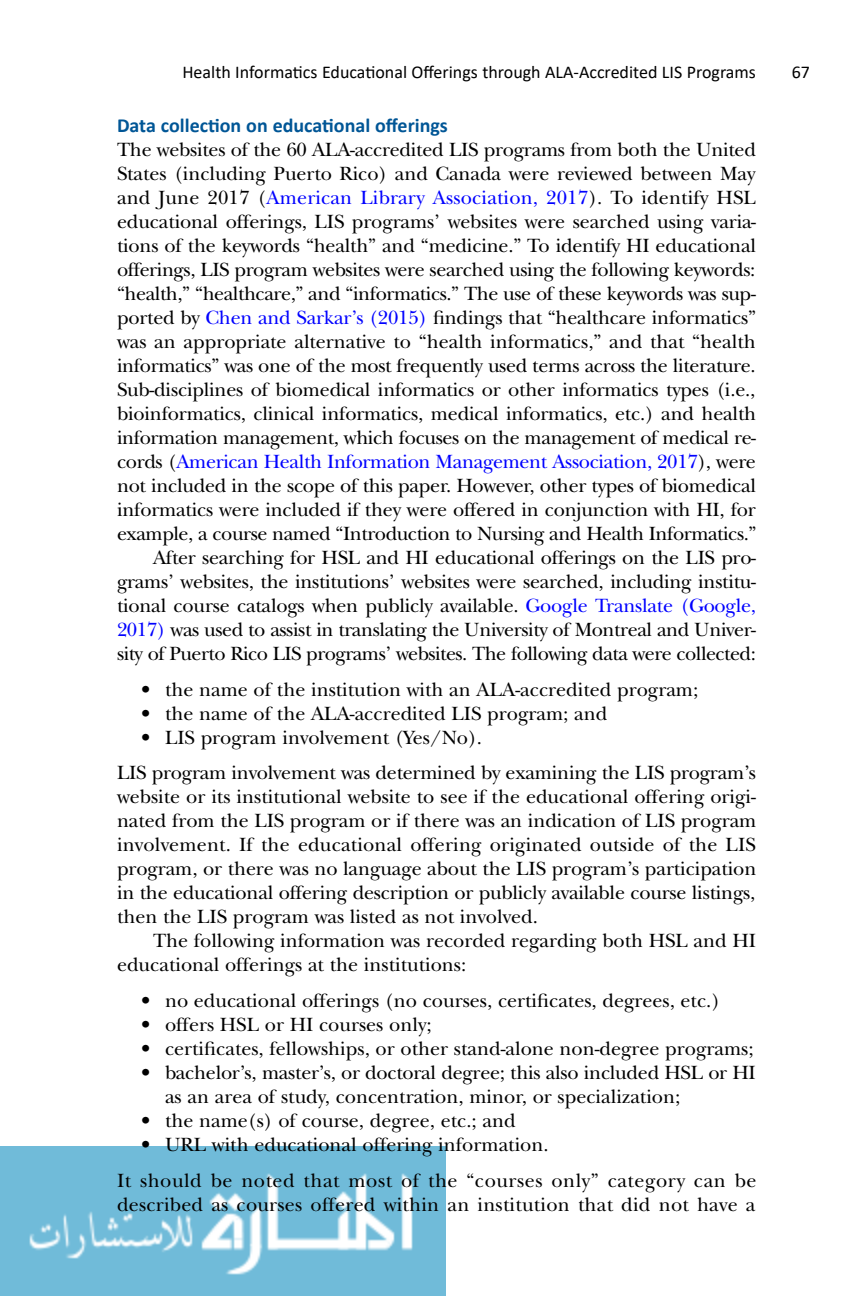
<style>
.page{position:relative;width:864px;height:1296px;background:#fff}
.page>*{position:absolute;margin:0;border:0;box-sizing:border-box;transform-origin:0 0}
.TxtNI{font:20px/24px "New Baskerville Std";color:#000;text-align:justify}
.Txt{font:20px/24px "New Baskerville Std";color:#000;text-align:justify}
.t1{font:700 20px "Calibri";color:#005696}
.t2{font:18px "Calibri";color:#000}
.s1{color:#00f}
</style>
<div class="page">
<img style="left:0;top:1146px;width:446px;height:150px">
<p class="t2" style="left:182px;top:60px;width:575px">Health Informatics Educational Offerings through ALA-Accredited LIS Programs</p>
<p class="t2" style="left:792px;top:60px;width:20px">67</p>
<h2 class="t1" style="left:117px;top:111px;width:332px">Data collection on educational offerings</h2>
<p class="TxtNI" style="left:117px;top:138px;width:641px">The websites of the 60 ALA-accredited LIS programs from both the United States (including Puerto Rico) and Canada were reviewed between May and June 2017 (<span class="s1">American Library Association, 2017</span>). To identify HSL educational offerings, LIS programs’ websites were searched using varia&shy;tions of the keywords “health” and “medicine.” To identify HI educational offerings, LIS program websites were searched using the following keywords: “health,” “healthcare,” and “informatics.” The use of these keywords was sup&shy;ported by <span class="s1">Chen and Sarkar’s (2015)</span> findings that “healthcare informatics” was an appropriate alternative to “health informatics,” and that “health informatics” was one of the most frequently used terms across the literature.<br>Sub-disciplines of biomedical informatics or other informatics types (i.e., bioinformatics, clinical informatics, medical informatics, etc.) and health information management, which focuses on the management of medical re&shy;cords (<span class="s1">American Health Information Management Association, 2017</span>), were not included in the scope of this paper. However, other types of biomedical informatics were included if they were offered in conjunction with HI, for example, a course named “Introduction to Nursing and Health Informatics.”</p>
<p class="Txt" style="left:117px;top:546px;width:641px;text-indent:36px">After searching for HSL and HI educational offerings on the LIS pro&shy;grams’ websites, the institutions’ websites were searched, including institu&shy;tional course catalogs when publicly available. <span class="s1">Google Translate (Google, 2017)</span> was used to assist in translating the University of Montreal and Univer&shy;sity of Puerto Rico LIS programs’ websites. The following data were collected:</p>
<p class="TxtNI" style="left:141px;top:677px;width:559px">• the name of the institution with an ALA-accredited program;</p>
<p class="TxtNI" style="left:141px;top:701px;width:468px">• the name of the ALA-accredited LIS program; and</p>
<p class="TxtNI" style="left:141px;top:725px;width:343px">• LIS program involvement (Yes/No).</p>
<p class="TxtNI" style="left:117px;top:761px;width:641px">LIS program involvement was determined by examining the LIS program’s website or its institutional website to see if the educational offering origi&shy;nated from the LIS program or if there was an indication of LIS program involvement. If the educational offering originated outside of the LIS program, or there was no language about the LIS program’s participation in the educational offering description or publicly available course listings, then the LIS program was listed as not involved.</p>
<p class="Txt" style="left:117px;top:929px;width:641px;text-indent:36px">The following information was recorded regarding both HSL and HI educational offerings at the institutions:</p>
<p class="TxtNI" style="left:141px;top:989px;width:581px">• no educational offerings (no courses, certificates, degrees, etc.)</p>
<p class="TxtNI" style="left:141px;top:1013px;width:292px">• offers HSL or HI courses only;</p>
<p class="TxtNI" style="left:141px;top:1037px;width:614px">• certificates, fellowships, or other stand-alone non-degree programs;</p>
<p class="TxtNI" style="left:165px;top:1061px;width:592px;text-indent:-24px">• bachelor’s, master’s, or doctoral degree; this also included HSL or HI as an area of study, concentration, minor, or specialization;</p>
<p class="TxtNI" style="left:141px;top:1109px;width:376px">• the name(s) of course, degree, etc.; and</p>
<p class="TxtNI" style="left:141px;top:1133px;width:409px">• URL with educational offering information.</p>
<p class="TxtNI" style="left:117px;top:1169px;width:641px">It should be noted that most of the “courses only” category can be described as courses offered within an institution that did not have a</p>
</div>
